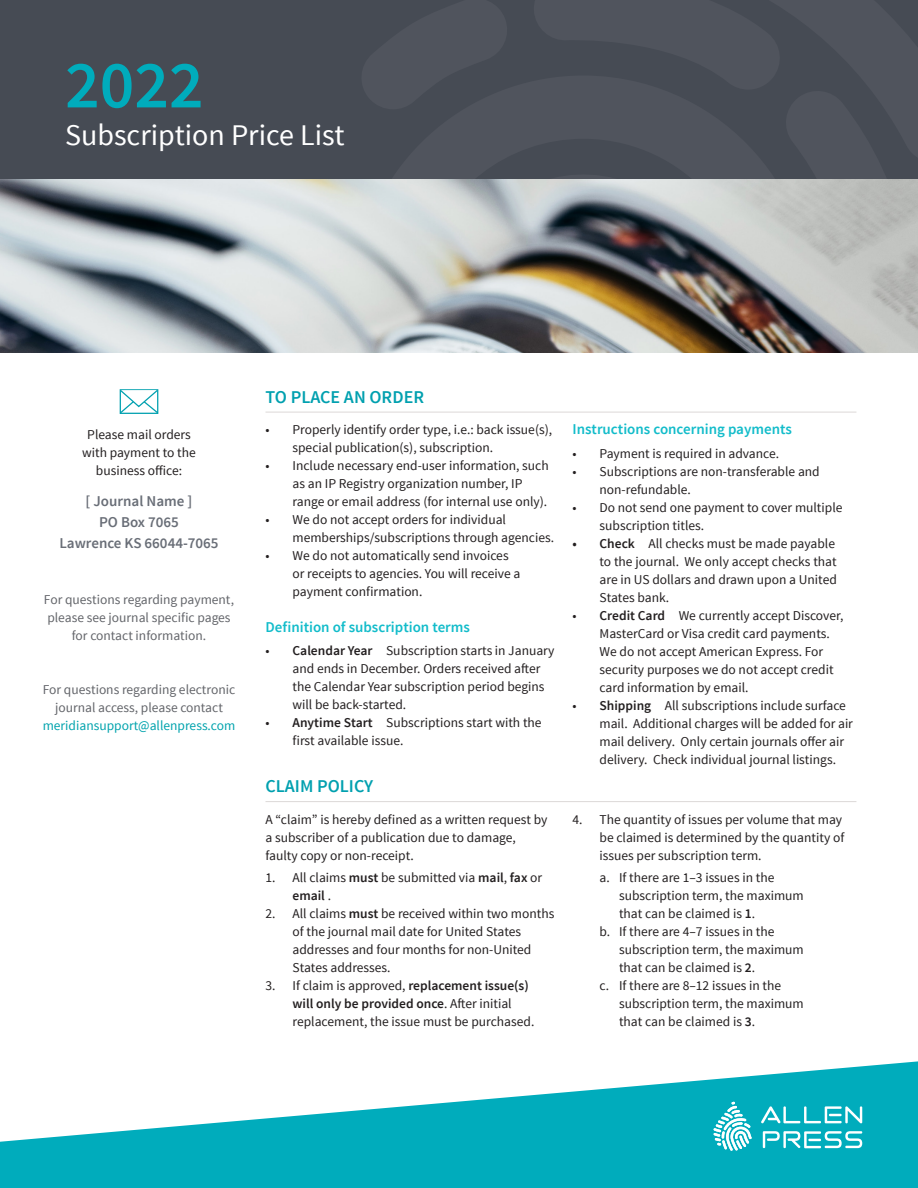
<style>
.page{position:relative;width:918px;height:1188px;background:#fff}
.page>*{position:absolute;margin:0;border:0;box-sizing:border-box;transform-origin:0 0}
.t1{font:600 67.5px "Source Sans Pro";color:#00acbc}
.t2{font:30px "Source Sans Pro";color:#fff}
.t3{font:600 18px "Source Sans Pro";color:#00a0af}
.t4{font:600 15px "Source Sans Pro";color:#12bcca}
.t5{font:600 15px "Source Sans Pro";color:#696e77}
.t6{font:13.5px/18px "Source Sans Pro";color:#231f20}
.t7{font:13.5px/18px "Source Sans Pro";color:#63656a;text-align:center}
.s1{color:#00a3ad}
.s2{font-weight:600}
</style>
<div class="page">
<div style="left:0;top:0;width:358px;height:179px;background:#464b54"></div>
<svg style="left:511px;top:0;width:407px;height:87px;fill:#50545d"></svg>
<svg style="left:533px;top:0;width:251px;height:76px"></svg>
<svg style="left:837px;top:87px;width:81px;height:92px;fill:#50545d"></svg>
<svg style="left:329px;top:76px;width:508px;height:103px;fill:#50545d"></svg>
<svg style="left:386px;top:170px;width:333px;height:9px;fill:#464b54"></svg>
<svg style="left:358px;top:0;width:153px;height:109px"></svg>
<img style="left:0;top:179px;width:918px;height:173px">
<svg style="left:0;top:1061px;width:918px;height:127px;fill:#00acbc"></svg>
<svg style="left:763px;top:1131px;width:99px;height:17px"></svg>
<svg style="left:761px;top:1106px;width:101px;height:17px"></svg>
<svg style="left:713px;top:1102px;width:39px;height:49px"></svg>
<hr style="left:266px;top:412px;width:590px;height:1px;background:#dcd8d7">
<svg style="left:119px;top:389px;width:40px;height:25px"></svg>
<hr style="left:266px;top:801px;width:590px;height:1px;background:#dcd8d7">
<p class="t1" style="left:65px;top:42px;width:140px">2022</p>
<p class="t2" style="left:65px;top:116px;width:281px">Subscription Price List</p>
<p class="t6" style="left:87px;top:426px;width:105px">Please mail orders</p>
<p class="t6" style="left:82px;top:444px;width:115px">with payment to the</p>
<p class="t6" style="left:96px;top:462px;width:88px">business office:</p>
<p class="t5" style="left:86px;top:492px;width:108px">[ Journal Name ]</p>
<p class="t5" style="left:99px;top:513px;width:81px">PO Box 7065</p>
<p class="t5" style="left:59px;top:534px;width:161px">Lawrence KS 66044-7065</p>
<p class="t7" style="left:44px;top:591px;width:192px">For questions regarding payment, please see journal specific pages for contact information.</p>
<p class="t7" style="left:43px;top:681px;width:194px">For questions regarding electronic journal access, please contact <span class="s1">meridiansupport@allenpress.com</span></p>
<p class="t3" style="left:266px;top:385px;width:160px">TO PLACE AN ORDER</p>
<p class="t6" style="left:292px;top:421px;width:261px;text-indent:-27px">• Properly identify order type, i.e.: back issue(s), special publication(s), subscription.</p>
<p class="t6" style="left:292px;top:457px;width:258px;text-indent:-27px">• Include necessary end-user information, such as an IP Registry organization number, IP range or email address (for internal use only).</p>
<p class="t6" style="left:292px;top:511px;width:263px;text-indent:-27px">• We do not accept orders for individual memberships/subscriptions through agencies.</p>
<p class="t6" style="left:292px;top:547px;width:229px;text-indent:-27px">• We do not automatically send invoices or receipts to agencies. You will receive a payment confirmation.</p>
<p class="t4" style="left:266px;top:618px;width:206px">Definition of subscription terms</p>
<p class="t6" style="left:292px;top:642px;width:264px;text-indent:-27px">• <span class="s2">Calendar Year</span> Subscription starts in January and ends in December. Orders received after the Calendar Year subscription period begins will be back-started.</p>
<p class="t6" style="left:292px;top:714px;width:251px;text-indent:-27px">• <span class="s2">Anytime Start</span> Subscriptions start with the first available issue.</p>
<p class="t3" style="left:266px;top:775px;width:109px">CLAIM POLICY</p>
<p class="t6" style="left:266px;top:811px;width:284px">A “claim” is hereby defined as a written request by a subscriber of a publication due to damage,</p>
<p class="t6" style="left:266px;top:847px;width:150px">faulty copy or non-receipt.</p>
<p class="t6" style="left:292px;top:869px;width:251px;text-indent:-27px">1. All claims <span class="s2">must</span> be submitted via <span class="s2">mail</span>, <span class="s2">fax</span> or <span class="s2">email</span> .</p>
<p class="t6" style="left:292px;top:905px;width:263px;text-indent:-27px">2. All claims <span class="s2">must</span> be received within two months of the journal mail date for United States addresses and four months for non-United States addresses.</p>
<p class="t6" style="left:292px;top:977px;width:243px;text-indent:-27px">3. If claim is approved, <span class="s2">replacement issue(s) will only be provided once</span>. After initial replacement, the issue must be purchased.</p>
<p class="t4" style="left:573px;top:419px;width:221px">Instructions concerning payments</p>
<p class="t6" style="left:573px;top:445px;width:208px">• Payment is required in advance.</p>
<p class="t6" style="left:600px;top:463px;width:222px;text-indent:-27px">• Subscriptions are non-transferable and non-refundable.</p>
<p class="t6" style="left:600px;top:499px;width:244px;text-indent:-27px">• Do not send one payment to cover multiple subscription titles.</p>
<p class="t6" style="left:600px;top:535px;width:239px;text-indent:-27px"><span class="s2">• Check</span> All checks must be made payable to the journal. We only accept checks that are in US dollars and drawn upon a United<br>States bank.</p>
<p class="t6" style="left:600px;top:607px;width:245px;text-indent:-27px">• <span class="s2">Credit Card</span> We currently accept Discover, MasterCard or Visa credit card payments.<br>We do not accept American Express. For security purposes we do not accept credit card information by email.</p>
<p class="t6" style="left:600px;top:697px;width:255px;text-indent:-27px">• <span class="s2">Shipping</span> All subscriptions include surface mail. Additional charges will be added for air mail delivery. Only certain journals offer air delivery. Check individual journal listings.</p>
<p class="t6" style="left:600px;top:811px;width:246px;text-indent:-27px">4. The quantity of issues per volume that may be claimed is determined by the quantity of issues per subscription term.</p>
<p class="t6" style="left:619px;top:869px;width:186px;text-indent:-20px">a. If there are 1–3 issues in the subscription term, the maximum that can be claimed is <span class="s2">1</span>.</p>
<p class="t6" style="left:619px;top:923px;width:186px;text-indent:-20px">b. If there are 4–7 issues in the subscription term, the maximum that can be claimed is <span class="s2">2</span>.</p>
<p class="t6" style="left:619px;top:977px;width:186px;text-indent:-20px">c. If there are 8–12 issues in the subscription term, the maximum that can be claimed is <span class="s2">3</span>.</p>
</div>
